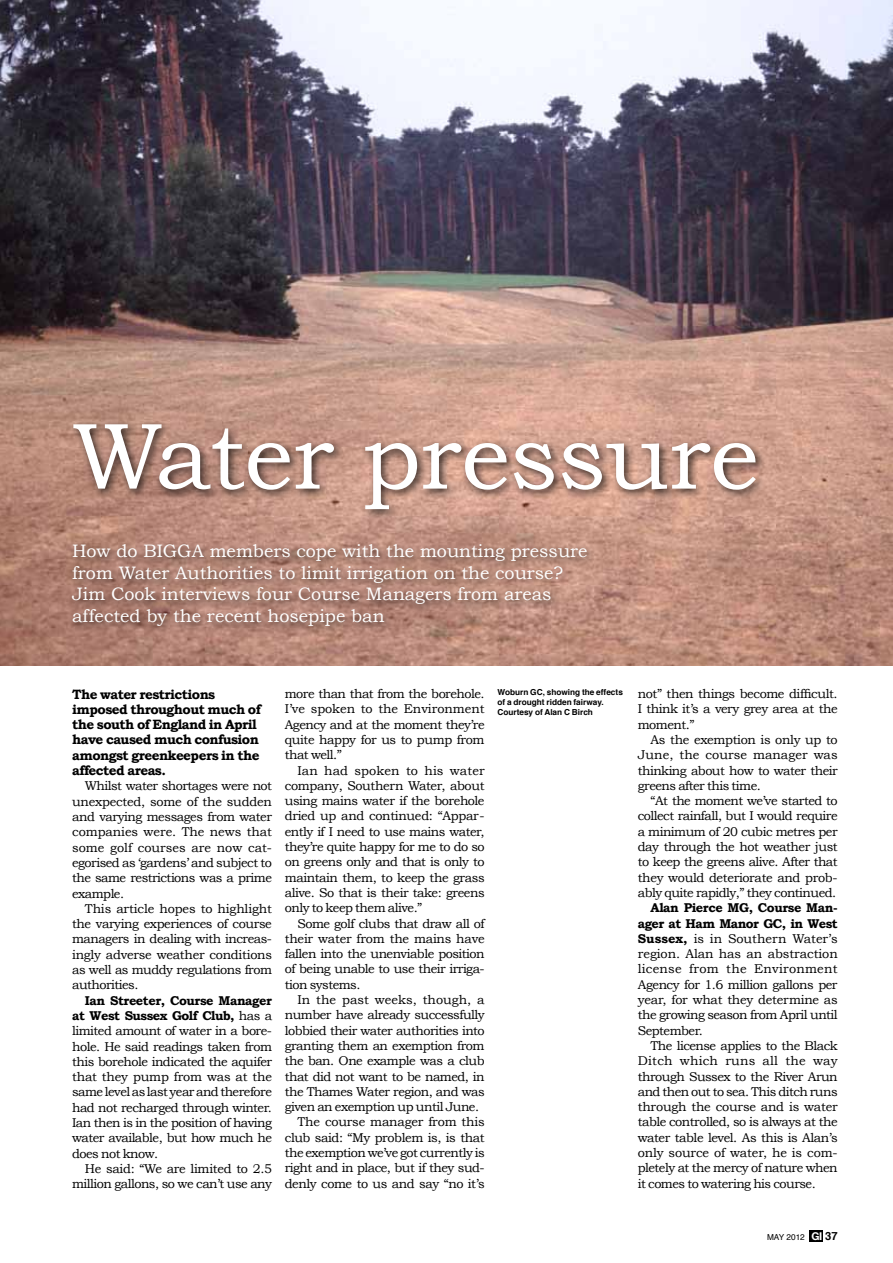
<style>
.page{position:relative;width:893px;height:1263px;background:#fff}
.page>*{position:absolute;margin:0;border:0;box-sizing:border-box;transform-origin:0 0}
.t1{font:94.35px "Bookman Old Style";letter-spacing:-.01em;color:#fff}
.t2{font:18px/21.6px "Bookman Old Style";color:#fff}
.t3{font:700 13.5px/15.3px "Bookman Old Style";letter-spacing:-.04em;color:#000}
.t4{font:12.75px "Bookman Old Style";letter-spacing:-.04em;color:#000}
.t5{font:12.75px "Bookman Old Style";letter-spacing:-.015em;color:#000}
.t6{font:12.75px "Bookman Old Style";color:#000}
.t7{font:700 12.75px "Bookman Old Style";letter-spacing:-.03em;color:#000}
.t8{font:12.75px "Bookman Old Style";letter-spacing:-.02em;color:#000}
.t9{font:12.75px "Bookman Old Style";letter-spacing:-.005em;color:#000}
.t10{font:12.75px "Bookman Old Style";letter-spacing:.005em;color:#000}
.t11{font:12.75px "Bookman Old Style";letter-spacing:-.01em;color:#000}
.t12{font:12.75px "Bookman Old Style";letter-spacing:.02em;color:#000}
.t13{font:12.75px "Bookman Old Style";letter-spacing:.015em;color:#000}
.t14{font:700 8.25px/9.8px "Helvetica";color:#000}
.t15{font:8.25px "Helvetica";color:#000}
.s1{font-weight:400}
.s2{font-weight:700}
.s3{font-family:"Helvetica Neue";font-weight:700;font-size:10.8px;color:#fff}
.s4{font-weight:700;font-size:11.25px}
</style>
<div class="page">
<div style="left:809px;top:1230px;width:14px;height:11px;background:#000"></div>
<img style="left:0;top:0;width:893px;height:666px">
<div style="left:69px;top:419px;width:697px;height:101px;background:#000;opacity:.75"></div>
<div style="left:67px;top:540px;width:531px;height:96px;background:#000;opacity:.75"></div>
<p class="t1" style="left:72px;top:402px;width:688px">Water pressure</p>
<p class="t2" style="left:72px;top:540px;width:517px">How do BIGGA members cope with the mounting pressure from Water Authorities to limit irrigation on the course?<br>Jim Cook interviews four Course Managers from areas affected by the recent hosepipe ban</p>
<p class="t3" style="left:72px;top:686px;width:190px">The water restrictions imposed throughout much of the south of England in April have caused much confusion amongst greenkeepers in the affected areas.</p>
<p class="t4" style="left:85px;top:779px;width:189px">Whilst water shortages were not</p>
<p class="t8" style="left:72px;top:794px;width:201px">unexpected, some of the sudden</p>
<p class="t4" style="left:72px;top:809px;width:201px">and varying messages from water</p>
<p class="t9" style="left:72px;top:825px;width:201px">companies were. The news that</p>
<p class="t6" style="left:72px;top:840px;width:201px">some golf courses are now cat-</p>
<p class="t4" style="left:72px;top:855px;width:201px">egorised as ‘gardens’ and subject to</p>
<p class="t4" style="left:72px;top:870px;width:201px">the same restrictions was a prime</p>
<p class="t4" style="left:72px;top:886px;width:54px">example.</p>
<p class="t11" style="left:85px;top:901px;width:188px">This article hopes to highlight</p>
<p class="t4" style="left:72px;top:916px;width:201px">the varying experiences of course</p>
<p class="t4" style="left:72px;top:932px;width:201px">managers in dealing with increas-</p>
<p class="t8" style="left:72px;top:947px;width:201px">ingly adverse weather conditions</p>
<p class="t4" style="left:72px;top:962px;width:201px">as well as muddy regulations from</p>
<p class="t4" style="left:72px;top:978px;width:68px">authorities.</p>
<p class="t7" style="left:85px;top:992px;width:189px">Ian Streeter, Course Manager</p>
<p class="t7" style="left:72px;top:1008px;width:201px">at West Sussex Golf Club, <span class="s1">has a</span></p>
<p class="t4" style="left:72px;top:1023px;width:201px">limited amount of water in a bore-</p>
<p class="t4" style="left:72px;top:1039px;width:201px">hole. He said readings taken from</p>
<p class="t4" style="left:72px;top:1054px;width:201px">this borehole indicated the aquifer</p>
<p class="t5" style="left:72px;top:1069px;width:201px">that they pump from was at the</p>
<p class="t4" style="left:72px;top:1085px;width:201px">same level as last year and therefore</p>
<p class="t4" style="left:72px;top:1100px;width:201px">had not recharged through winter.</p>
<p class="t4" style="left:72px;top:1115px;width:201px">Ian then is in the position of having</p>
<p class="t4" style="left:72px;top:1131px;width:201px">water available, but how much he</p>
<p class="t4" style="left:72px;top:1146px;width:88px">does not know.</p>
<p class="t4" style="left:85px;top:1161px;width:189px">He said: “We are limited to 2.5</p>
<p class="t4" style="left:72px;top:1176px;width:201px">million gallons, so we can’t use any</p>
<p class="t4" style="left:285px;top:686px;width:201px">more than that from the borehole.</p>
<p class="t6" style="left:285px;top:702px;width:201px">I’ve spoken to the Environment</p>
<p class="t4" style="left:285px;top:717px;width:201px">Agency and at the moment they’re</p>
<p class="t4" style="left:285px;top:732px;width:201px">quite happy for us to pump from</p>
<p class="t4" style="left:285px;top:748px;width:59px">that well.”</p>
<p class="t10" style="left:297px;top:763px;width:189px">Ian had spoken to his water</p>
<p class="t4" style="left:285px;top:778px;width:201px">company, Southern Water, about</p>
<p class="t4" style="left:285px;top:793px;width:201px">using mains water if the borehole</p>
<p class="t4" style="left:285px;top:809px;width:201px">dried up and continued: “Appar-</p>
<p class="t4" style="left:285px;top:824px;width:201px">ently if I need to use mains water,</p>
<p class="t4" style="left:285px;top:839px;width:201px">they’re quite happy for me to do so</p>
<p class="t4" style="left:285px;top:855px;width:201px">on greens only and that is only to</p>
<p class="t4" style="left:285px;top:870px;width:201px">maintain them, to keep the grass</p>
<p class="t4" style="left:285px;top:885px;width:201px">alive. So that is their take: greens</p>
<p class="t4" style="left:285px;top:901px;width:139px">only to keep them alive.”</p>
<p class="t4" style="left:297px;top:916px;width:189px">Some golf clubs that draw all of</p>
<p class="t5" style="left:285px;top:931px;width:201px">their water from the mains have</p>
<p class="t4" style="left:285px;top:946px;width:201px">fallen into the unenviable position</p>
<p class="t4" style="left:285px;top:962px;width:201px">of being unable to use their irriga-</p>
<p class="t4" style="left:285px;top:977px;width:77px">tion systems.</p>
<p class="t6" style="left:297px;top:992px;width:188px">In the past weeks, though, a</p>
<p class="t4" style="left:285px;top:1008px;width:201px">number have already successfully</p>
<p class="t4" style="left:285px;top:1023px;width:201px">lobbied their water authorities into</p>
<p class="t4" style="left:285px;top:1038px;width:201px">granting them an exemption from</p>
<p class="t4" style="left:285px;top:1054px;width:201px">the ban. One example was a club</p>
<p class="t4" style="left:285px;top:1069px;width:201px">that did not want to be named, in</p>
<p class="t4" style="left:285px;top:1084px;width:201px">the Thames Water region, and was</p>
<p class="t4" style="left:285px;top:1099px;width:196px">given an exemption up until June.</p>
<p class="t5" style="left:297px;top:1115px;width:189px">The course manager from this</p>
<p class="t4" style="left:285px;top:1130px;width:201px">club said: “My problem is, is that</p>
<p class="t4" style="left:285px;top:1145px;width:201px">the exemption we’ve got currently is</p>
<p class="t4" style="left:285px;top:1161px;width:201px">right and in place, but if they sud-</p>
<p class="t4" style="left:285px;top:1176px;width:201px">denly come to us and say “no it’s</p>
<p class="t14" style="left:497px;top:687px;width:127px">Woburn GC, showing the effects of a drought ridden fairway.<br>Courtesy of Alan C Birch</p>
<p class="t4" style="left:638px;top:686px;width:201px">not” then things become difficult.</p>
<p class="t4" style="left:638px;top:702px;width:201px">I think it’s a very grey area at the</p>
<p class="t4" style="left:638px;top:717px;width:58px">moment.”</p>
<p class="t4" style="left:650px;top:732px;width:189px">As the exemption is only up to</p>
<p class="t10" style="left:638px;top:748px;width:201px">June, the course manager was</p>
<p class="t4" style="left:638px;top:763px;width:201px">thinking about how to water their</p>
<p class="t4" style="left:638px;top:778px;width:125px">greens after this time.</p>
<p class="t4" style="left:650px;top:793px;width:189px">“At the moment we’ve started to</p>
<p class="t4" style="left:638px;top:809px;width:201px">collect rainfall, but I would require</p>
<p class="t4" style="left:638px;top:824px;width:201px">a minimum of 20 cubic metres per</p>
<p class="t4" style="left:638px;top:839px;width:201px">day through the hot weather just</p>
<p class="t4" style="left:638px;top:855px;width:201px">to keep the greens alive. After that</p>
<p class="t4" style="left:638px;top:870px;width:201px">they would deteriorate and prob-</p>
<p class="t4" style="left:638px;top:885px;width:200px">ably quite rapidly,” they continued.</p>
<p class="t7" style="left:650px;top:900px;width:189px">Alan Pierce MG, Course Man-</p>
<p class="t7" style="left:638px;top:915px;width:201px">ager at Ham Manor GC, in West</p>
<p class="t6" style="left:638px;top:931px;width:201px"><span class="s2">Sussex,</span> is in Southern Water’s</p>
<p class="t9" style="left:638px;top:946px;width:201px">region. Alan has an abstraction</p>
<p class="t12" style="left:638px;top:962px;width:201px">license from the Environment</p>
<p class="t4" style="left:638px;top:977px;width:201px">Agency for 1.6 million gallons per</p>
<p class="t8" style="left:638px;top:992px;width:201px">year, for what they determine as</p>
<p class="t4" style="left:638px;top:1008px;width:201px">the growing season from April until</p>
<p class="t4" style="left:638px;top:1023px;width:67px">September.</p>
<p class="t4" style="left:650px;top:1038px;width:189px">The license applies to the Black</p>
<p class="t13" style="left:638px;top:1054px;width:201px">Ditch which runs all the way</p>
<p class="t4" style="left:638px;top:1069px;width:201px">through Sussex to the River Arun</p>
<p class="t4" style="left:638px;top:1084px;width:201px">and then out to sea. This ditch runs</p>
<p class="t5" style="left:638px;top:1099px;width:201px">through the course and is water</p>
<p class="t4" style="left:638px;top:1115px;width:201px">table controlled, so is always at the</p>
<p class="t4" style="left:638px;top:1130px;width:201px">water table level. As this is Alan’s</p>
<p class="t5" style="left:638px;top:1145px;width:201px">only source of water, he is com-</p>
<p class="t4" style="left:638px;top:1161px;width:201px">pletely at the mercy of nature when</p>
<p class="t4" style="left:638px;top:1176px;width:179px">it comes to watering his course.</p>
<p class="t15" style="left:767px;top:1231px;width:72px">MAY 2012 <span class="s3">GI</span> <span class="s4">37</span></p>
</div>
